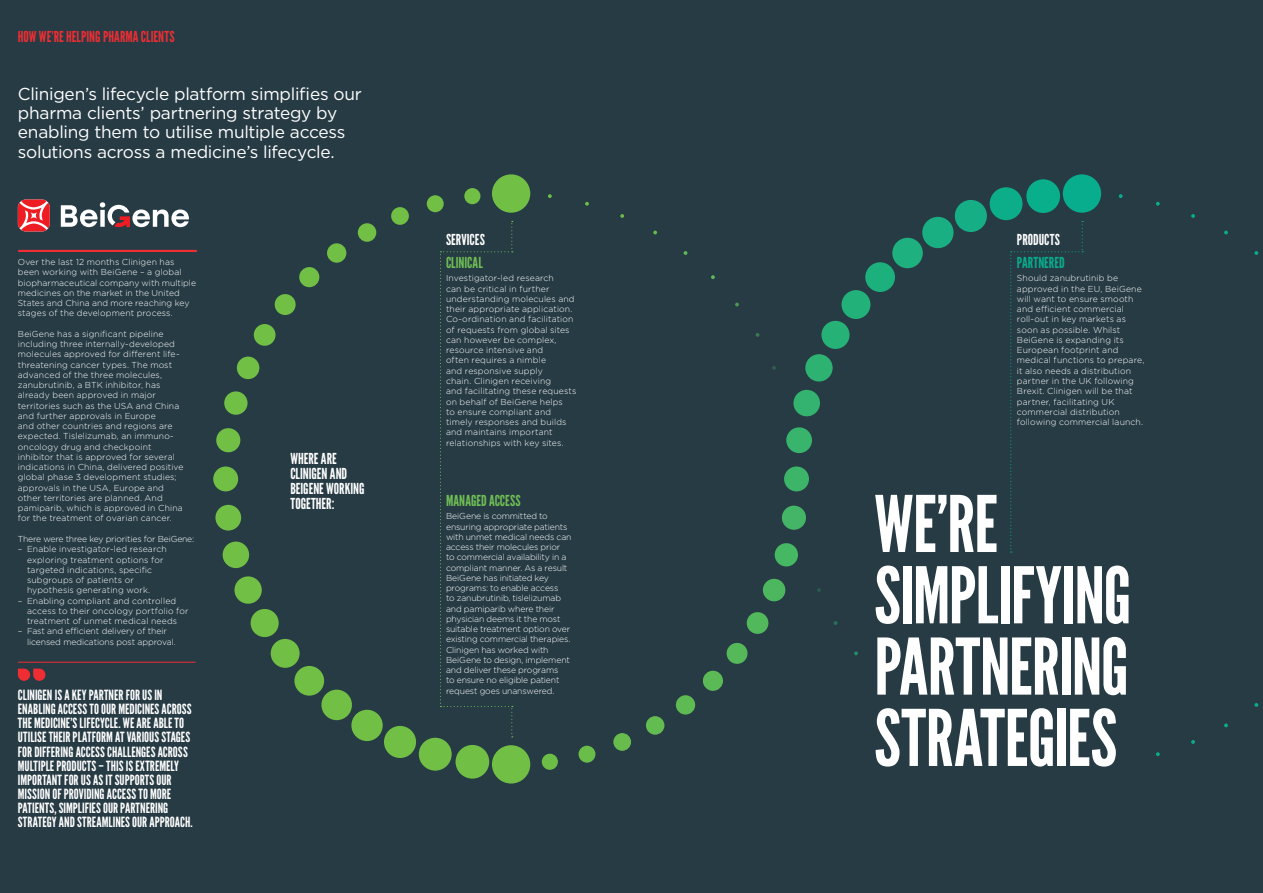
<style>
.page{position:relative;width:1263px;height:893px;background:#273b44}
.page>*{position:absolute;margin:0;border:0;box-sizing:border-box;transform-origin:0 0}
.t1{font:77.7px/71.2px "League Gothic";letter-spacing:-.01em;color:#fff}
.t2{font:17.25px/19.5px "Gotham";letter-spacing:-.015em;color:#fff}
.t3{font:15.15px/15.1px "League Gothic";color:#fff}
.t4{font:15.15px "League Gothic";color:#ee2e33}
.t5{font:15.15px "League Gothic";letter-spacing:.005em;color:#6fbf54}
.t6{font:15.15px "League Gothic";color:#07ad8d}
.t7{font:14.1px/14.1px "League Gothic";letter-spacing:.005em;color:#fff}
.t8{font:300 8.7px/10.2px "Gotham";letter-spacing:.01em;color:#fff}
.t9{font:300 8.7px/10.2px "Gotham";letter-spacing:-.015em;color:#fff}
.t10{font:300 8.7px/10.2px "Gotham";letter-spacing:-.01em;color:#fff}
.t11{font:300 8.7px "Gotham";letter-spacing:-.02em;color:#fff}
</style>
<div class="page">
<svg style="left:548px;top:194px;width:4px;height:4px"></svg>
<svg style="left:585px;top:202px;width:4px;height:4px"></svg>
<svg style="left:620px;top:214px;width:4px;height:4px"></svg>
<svg style="left:653px;top:231px;width:4px;height:3px"></svg>
<svg style="left:684px;top:251px;width:3px;height:4px"></svg>
<svg style="left:711px;top:275px;width:4px;height:4px"></svg>
<div style="left:455px;top:745px;width:34px;height:34px;background:#71bf44;border-radius:50%"></div>
<div style="left:419px;top:738px;width:33px;height:33px;background:#71bf44;border-radius:50%"></div>
<div style="left:384px;top:726px;width:32px;height:32px;background:#71bf44;border-radius:50%"></div>
<div style="left:351px;top:710px;width:32px;height:31px;background:#71bf44;border-radius:50%"></div>
<div style="left:321px;top:690px;width:31px;height:30px;background:#71bf44;border-radius:50%"></div>
<div style="left:294px;top:666px;width:30px;height:30px;background:#71bf44;border-radius:50%"></div>
<div style="left:271px;top:639px;width:29px;height:29px;background:#71bf44;border-radius:50%"></div>
<div style="left:251px;top:609px;width:28px;height:28px;background:#71bf44;border-radius:50%"></div>
<div style="left:234px;top:576px;width:28px;height:28px;background:#71bf44;border-radius:50%"></div>
<div style="left:223px;top:542px;width:26px;height:26px;background:#71bf44;border-radius:50%"></div>
<div style="left:215px;top:505px;width:26px;height:26px;background:#71bf44;border-radius:50%"></div>
<div style="left:213px;top:466px;width:25px;height:25px;background:#71bf44;border-radius:50%"></div>
<div style="left:216px;top:428px;width:24px;height:24px;background:#71bf44;border-radius:50%"></div>
<div style="left:224px;top:391px;width:24px;height:24px;background:#71bf44;border-radius:50%"></div>
<div style="left:237px;top:357px;width:22px;height:22px;background:#71bf44;border-radius:50%"></div>
<div style="left:254px;top:324px;width:21px;height:22px;background:#71bf44;border-radius:50%"></div>
<div style="left:275px;top:294px;width:21px;height:21px;background:#71bf44;border-radius:50%"></div>
<div style="left:299px;top:267px;width:20px;height:20px;background:#71bf44;border-radius:50%"></div>
<div style="left:327px;top:243px;width:19px;height:20px;background:#71bf44;border-radius:50%"></div>
<div style="left:358px;top:223px;width:18px;height:19px;background:#71bf44;border-radius:50%"></div>
<div style="left:391px;top:207px;width:18px;height:18px;background:#71bf44;border-radius:50%"></div>
<div style="left:427px;top:195px;width:17px;height:17px;background:#71bf44;border-radius:50%"></div>
<div style="left:464px;top:188px;width:16px;height:16px;background:#71bf44;border-radius:50%"></div>
<svg style="left:1156px;top:752px;width:4px;height:4px"></svg>
<svg style="left:1191px;top:740px;width:4px;height:4px"></svg>
<svg style="left:1224px;top:723px;width:4px;height:4px"></svg>
<svg style="left:1254px;top:703px;width:4px;height:4px"></svg>
<svg style="left:1254px;top:251px;width:4px;height:4px"></svg>
<svg style="left:1224px;top:231px;width:4px;height:3px"></svg>
<svg style="left:1191px;top:214px;width:4px;height:4px"></svg>
<svg style="left:1156px;top:202px;width:4px;height:4px"></svg>
<svg style="left:1119px;top:194px;width:3px;height:4px"></svg>
<div style="left:542px;top:754px;width:16px;height:16px;background:#6dbe47;border-radius:50%"></div>
<div style="left:578px;top:746px;width:17px;height:17px;background:#6bbd4a;border-radius:50%"></div>
<div style="left:613px;top:733px;width:18px;height:18px;background:#67bc4d;border-radius:50%"></div>
<div style="left:646px;top:716px;width:18px;height:19px;background:#63bc50;border-radius:50%"></div>
<div style="left:676px;top:695px;width:19px;height:20px;background:#5eba53;border-radius:50%"></div>
<div style="left:703px;top:671px;width:20px;height:20px;background:#5bba56;border-radius:50%"></div>
<div style="left:727px;top:643px;width:20px;height:21px;background:#55b959;border-radius:50%"></div>
<div style="left:747px;top:612px;width:21px;height:22px;background:#52b85c;border-radius:50%"></div>
<div style="left:763px;top:579px;width:22px;height:22px;background:#4cb75f;border-radius:50%"></div>
<div style="left:775px;top:543px;width:23px;height:23px;background:#46b763;border-radius:50%"></div>
<div style="left:782px;top:506px;width:24px;height:24px;background:#44b566;border-radius:50%"></div>
<div style="left:784px;top:466px;width:25px;height:25px;background:#3db569;border-radius:50%"></div>
<div style="left:786px;top:427px;width:26px;height:26px;background:#38b46d;border-radius:50%"></div>
<div style="left:793px;top:390px;width:27px;height:26px;background:#33b36f;border-radius:50%"></div>
<div style="left:805px;top:354px;width:28px;height:27px;background:#2db272;border-radius:50%"></div>
<div style="left:821px;top:321px;width:28px;height:28px;background:#26b276;border-radius:50%"></div>
<div style="left:841px;top:290px;width:29px;height:29px;background:#22b179;border-radius:50%"></div>
<div style="left:865px;top:262px;width:30px;height:30px;background:#1cb07c;border-radius:50%"></div>
<div style="left:892px;top:238px;width:31px;height:30px;background:#1eb07f;border-radius:50%"></div>
<div style="left:922px;top:217px;width:31px;height:31px;background:#1aaf82;border-radius:50%"></div>
<div style="left:955px;top:200px;width:32px;height:32px;background:#16ae85;border-radius:50%"></div>
<div style="left:990px;top:187px;width:32px;height:33px;background:#0bae88;border-radius:50%"></div>
<div style="left:1026px;top:179px;width:34px;height:34px;background:#09ae8a;border-radius:50%"></div>
<div style="left:492px;top:174px;width:38px;height:39px;background:#71bf44;border-radius:50%"></div>
<div style="left:492px;top:745px;width:38px;height:38px;background:#71bf44;border-radius:50%"></div>
<div style="left:1063px;top:174px;width:38px;height:39px;background:#07ad8d;border-radius:50%"></div>
<hr style="left:19px;top:250px;width:177px;height:2px;background:#ee2e33">
<div style="left:18px;top:669px;width:12px;height:12px;background:#ee2e33;border-radius:6px"></div>
<div style="left:33px;top:669px;width:12px;height:12px;background:#ee2e33;border-radius:6px"></div>
<hr style="left:18px;top:662px;width:177px;height:1px;background:#ee2e33">
<svg style="left:440px;top:221px;width:73px;height:516px"></svg>
<svg style="left:1010px;top:221px;width:73px;height:332px"></svg>
<svg style="left:18px;top:200px;width:32px;height:31px"></svg>
<svg style="left:61px;top:202px;width:128px;height:25px"></svg>
<p class="t4" style="left:18px;top:27px;width:158px">HOW WE’RE HELPING PHARMA CLIENTS</p>
<p class="t2" style="left:18px;top:83px;width:345px">Clinigen’s lifecycle platform simplifies our pharma clients’ partnering strategy by enabling them to utilise multiple access solutions across a medicine’s lifecycle.</p>
<p class="t8" style="left:18px;top:257px;width:180px">Over the last 12 months Clinigen has been working with BeiGene – a global biopharmaceutical company with multiple medicines on the market in the United States and China and more reaching key stages of the development process.</p>
<p class="t8" style="left:18px;top:328px;width:167px">BeiGene has a significant pipeline including three internally-developed molecules approved for different life&shy;threatening cancer types. The most advanced of the three molecules, zanubrutinib, a BTK inhibitor, has already been approved in major territories such as the USA and China and further approvals in Europe<br>and other countries and regions are expected. Tislelizumab, an immuno&shy;oncology drug and checkpoint inhibitor that is approved for several indications in China, delivered positive global phase 3 development studies; approvals in the USA, Europe and other territories are planned. And pamiparib, which is approved in China for the treatment of ovarian cancer.</p>
<p class="t11" style="left:18px;top:533px;width:178px">There were three key priorities for BeiGene:</p>
<p class="t8" style="left:27px;top:544px;width:141px;text-indent:-9px">– Enable investigator-led research exploring treatment options for targeted indications, specific subgroups of patients or hypothesis generating work.</p>
<p class="t8" style="left:27px;top:595px;width:163px;text-indent:-9px">– Enabling compliant and controlled access to their oncology portfolio for treatment of unmet medical needs</p>
<p class="t10" style="left:27px;top:626px;width:150px;text-indent:-9px">– Fast and efficient delivery of their licensed medications post approval.</p>
<p class="t7" style="left:18px;top:688px;width:176px">CLINIGEN IS A KEY PARTNER FOR US IN ENABLING ACCESS TO OUR MEDICINES ACROSS THE MEDICINE’S LIFECYCLE. WE ARE ABLE TO UTILISE THEIR PLATFORM AT VARIOUS STAGES FOR DIFFERING ACCESS CHALLENGES ACROSS MULTIPLE PRODUCTS – THIS IS EXTREMELY IMPORTANT FOR US AS ITSUPPORTS OUR MISSION OF PROVIDING ACCESS TO MORE PATIENTS, SIMPLIFIES OUR PARTNERING STRATEGY AND STREAMLINES OUR APPROACH.</p>
<p class="t3" style="left:290px;top:451px;width:76px">WHERE ARE<br>CLINIGEN AND<br>BEIGENE WORKING<br>TOGETHER:</p>
<p class="t3" style="left:446px;top:232px;width:40px">SERVICES</p>
<p class="t3" style="left:1017px;top:232px;width:44px">PRODUCTS</p>
<p class="t5" style="left:446px;top:254px;width:38px">CLINICAL</p>
<p class="t8" style="left:446px;top:273px;width:132px">Investigator-led research<br>can be critical in further understanding molecules and their appropriate application.<br>Co-ordination and facilitation of requests from global sites can however be complex, resource intensive and<br>often requires a nimble<br>and responsive supply<br>chain. Clinigen receiving<br>and facilitating these requests on behalf of BeiGene helps<br>to ensure compliant and timely responses and builds and maintains important relationships with key sites.</p>
<p class="t5" style="left:446px;top:492px;width:76px">MANAGED ACCESS</p>
<p class="t9" style="left:446px;top:511px;width:127px">BeiGene is committed to ensuring appropriate patients with unmet medical needs can access their molecules prior<br>to commercial availability in a compliant manner. As a result<br>BeiGene has initiated key programs: to enable access<br>to zanubrutinib, tislelizumab and pamiparib where their physician deems it the most suitable treatment option over existing commercial therapies.<br>Clinigen has worked with<br>BeiGene to design, implement and deliver these programs<br>to ensure no eligible patient request goes unanswered.</p>
<p class="t6" style="left:1017px;top:254px;width:49px">PARTNERED</p>
<p class="t8" style="left:1017px;top:273px;width:129px">Should zanubrutinib be approved in the EU, BeiGene will want to ensure smooth and efficient commercial roll-out in key markets as soon as possible. Whilst<br>BeiGene is expanding its<br>European footprint and medical functions to prepare, it also needs a distribution partner in the UK following<br>Brexit. Clinigen will be that partner, facilitating UK commercial distribution following commercial launch.</p>
<p class="t1" style="left:874px;top:489px;width:259px">WE’RE<br>SIMPLIFYING<br>PARTNERING<br>STRATEGIES</p>
</div>
